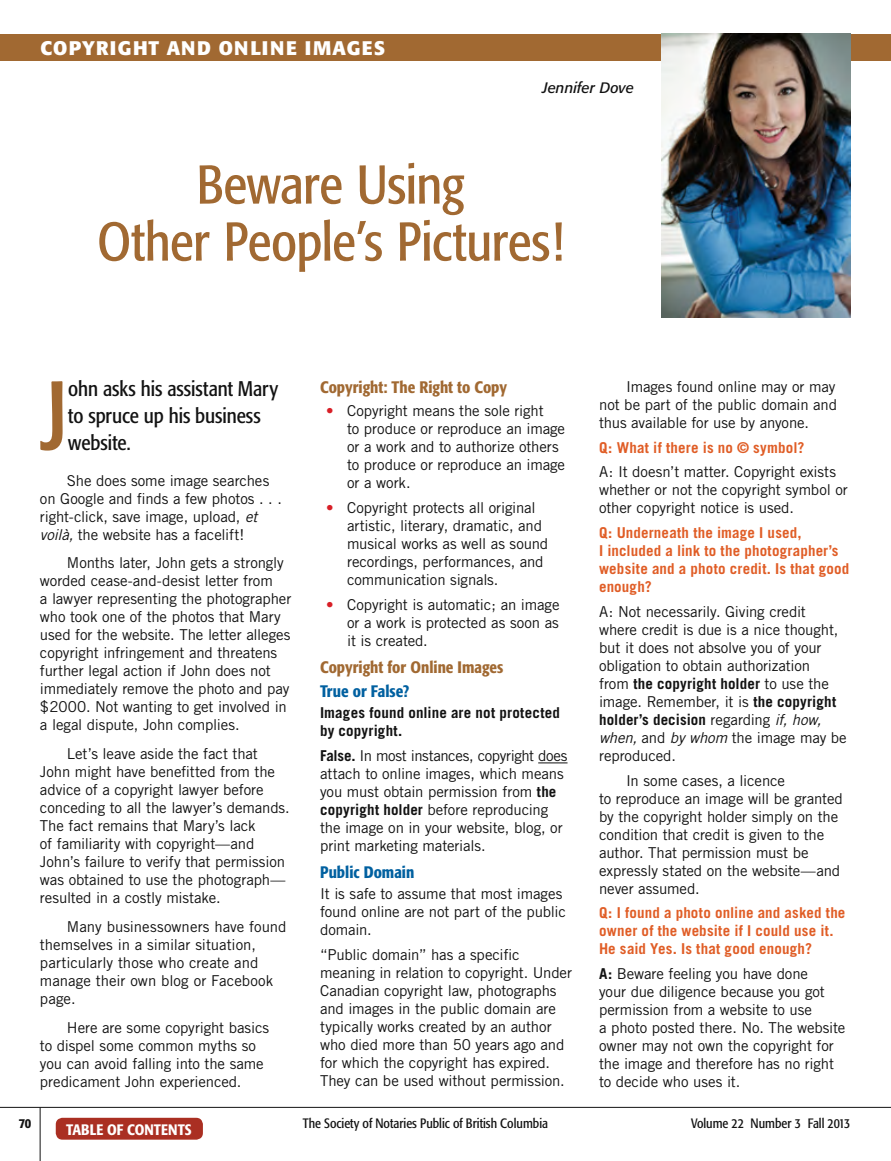
<style>
.page{position:relative;width:891px;height:1161px;background:#fff}
.page>*{position:absolute;margin:0;border:0;box-sizing:border-box;transform-origin:0 0}
.t1{font:condensed 97.05px "Formata";color:#a16932}
.t2{font:condensed 54px/57px "Formata";letter-spacing:-.01em;color:#a16932;text-align:center}
.t3{font:condensed 21px/27px "Formata";letter-spacing:-.005em;color:#121212}
.t4{font:700 19.5px "Formata";letter-spacing:.07em;color:#fff}
.t5{font:500 condensed 16.5px "Formata";color:#a16932}
.t6{font:500 condensed 16.5px "Formata";color:#0060a0}
.t7{font:15px/18px "Trade Gothic";letter-spacing:-.01em;color:#121212}
.t8{font:700 15px/18px "Trade Gothic";letter-spacing:.01em;color:#e05d26}
.t9{font:700 15px/18px "Trade Gothic";letter-spacing:.01em;color:#121212}
.t10{font:500 condensed 15px "Formata";color:#fff}
.t11{font:italic 15px "Formata";color:#121212}
.t12{font:condensed 13.5px "Formata";color:#121212}
.t13{font:500 condensed 13.5px "Formata";color:#121212}
.s1{font-style:italic}
.s2{color:#d81f27}
.s3{font-weight:700}
</style>
<div class="page">
<div style="left:56px;top:1118px;width:147px;height:22px;background:#aa2f22;border-radius:7px"></div>
<div style="left:0;top:34px;width:891px;height:27px;background:#a16932"></div>
<hr style="left:538px;top:763px;width:30px;height:1px;background:#121212">
<img style="left:662px;top:34px;width:188px;height:283px">
<hr style="left:0;top:1107px;width:891px;height:1px;background:#121212">
<hr style="left:40px;top:1107px;width:1px;height:54px;background:#121212">
<h3 class="t4" style="left:40px;top:36px;width:346px">COPYRIGHT AND ONLINE IMAGES</h3>
<p class="t11" style="left:543px;top:79px;width:93px">Jennifer Dove</p>
<h2 class="t2" style="left:97px;top:157px;width:469px">Beware Using<br>Other People’s Pictures!</h2>
<h1 class="t1" style="left:40px;top:359px;width:30px">J</h1>
<h3 class="t3" style="left:68px;top:375px;width:211px">ohn asks his assistant Mary to spruce up his business website.</h3>
<p class="t7" style="left:40px;top:471px;width:244px;text-indent:27px">She does some image searches on Google and finds a few photos . . . right-click, save image, upload, <span class="s1">et voilà,</span> the website has a facelift!</p>
<p class="t7" style="left:40px;top:554px;width:253px;text-indent:27px">Months later, John gets a strongly worded cease-and-desist letter from<br>a lawyer representing the photographer who took one of the photos that Mary used for the website. The letter alleges copyright infringement and threatens further legal action if John does not immediately remove the photo and pay $2000. Not wanting to get involved in a legal dispute, John complies.</p>
<p class="t7" style="left:40px;top:745px;width:251px;text-indent:27px">Let’s leave aside the fact that John might have benefitted from the advice of a copyright lawyer before conceding to all the lawyer’s demands.<br>The fact remains that Mary’s lack<br>of familiarity with copyright—and John’s failure to verify that permission was obtained to use the photograph— resulted in a costly mistake.</p>
<p class="t7" style="left:40px;top:917px;width:248px;text-indent:27px">Many businessowners have found themselves in a similar situation, particularly those who create and manage their own blog or Facebook page.</p>
<p class="t7" style="left:40px;top:1018px;width:231px;text-indent:27px">Here are some copyright basics to dispel some common myths so you can avoid falling into the same predicament John experienced.</p>
<p class="t5" style="left:320px;top:377px;width:188px">Copyright: The Right to Copy</p>
<p class="t7" style="left:347px;top:402px;width:220px;text-indent:-21px"><span class="s2">•</span> Copyright means the sole right<br>to produce or reproduce an image or a work and to authorize others to produce or reproduce an image or a work.</p>
<p class="t7" style="left:347px;top:499px;width:203px;text-indent:-21px"><span class="s2">•</span> Copyright protects all original artistic, literary, dramatic, and musical works as well as sound recordings, performances, and communication signals.</p>
<p class="t7" style="left:347px;top:596px;width:214px;text-align:justify;text-indent:-21px"><span class="s2">•</span> Copyright is automatic; an image or a work is protected as soon as it is created.</p>
<p class="t5" style="left:320px;top:657px;width:185px">Copyright for Online Images</p>
<p class="t6" style="left:320px;top:681px;width:91px">True or False?</p>
<p class="t9" style="left:320px;top:704px;width:241px">Images found online are not protected by copyright.</p>
<p class="t7" style="left:320px;top:747px;width:249px"><span class="s3">False.</span> In most instances, copyright does attach to online images, which means you must obtain permission from <span class="s3">the copyright holder</span> before reproducing the image on in your website, blog, or print marketing materials.</p>
<p class="t6" style="left:320px;top:862px;width:96px">Public Domain</p>
<p class="t7" style="left:320px;top:885px;width:247px">It is safe to assume that most images found online are not part of the public domain.</p>
<p class="t7" style="left:320px;top:946px;width:254px">“Public domain” has a specific meaning in relation to copyright. Under Canadian copyright law, photographs and images in the public domain are typically works created by an author who died more than 50 years ago and for which the copyright has expired.<br>They can be used without permission.</p>
<p class="t7" style="left:599px;top:377px;width:240px;text-align:justify;text-indent:27px">Images found online may or may not be part of the public domain and thus available for use by anyone.</p>
<p class="t8" style="left:599px;top:438px;width:207px">Q: What if there is no © symbol?</p>
<p class="t7" style="left:599px;top:463px;width:250px">A: It doesn’t matter. Copyright exists whether or not the copyright symbol or other copyright notice is used.</p>
<p class="t8" style="left:599px;top:524px;width:252px">Q: Underneath the image I used,<br>I included a link to the photographer’s website and a photo credit. Is that good enough?</p>
<p class="t7" style="left:599px;top:602px;width:249px">A: Not necessarily. Giving credit where credit is due is a nice thought, but it does not absolve you of your obligation to obtain authorization<br>from <span class="s3">the copyright holder</span> to use the image. Remember, it is <span class="s3">the copyright holder’s decision</span> regarding <span class="s1">if, how, when,</span> and <span class="s1">by whom</span> the image may be reproduced.</p>
<p class="t7" style="left:599px;top:771px;width:245px;text-indent:27px">In some cases, a licence<br>to reproduce an image will be granted by the copyright holder simply on the condition that credit is given to the author. That permission must be expressly stated on the website—and never assumed.</p>
<p class="t8" style="left:599px;top:904px;width:248px">Q: I found a photo online and asked the owner of the website if I could use it.<br>He said Yes. Is that good enough?</p>
<p class="t7" style="left:599px;top:965px;width:248px"><span class="s3">A:</span> Beware feeling you have done<br>your due diligence because you got permission from a website to use<br>a photo posted there. No. The website owner may not own the copyright for the image and therefore has no right to decide who uses it.</p>
<p class="t13" style="left:19px;top:1115px;width:14px">70</p>
<p class="t12" style="left:303px;top:1116px;width:247px">The Society of Notaries Public of British Columbia</p>
<p class="t12" style="left:691px;top:1116px;width:161px">Volume 22 Number 3 Fall 2013</p>
<p class="t10" style="left:66px;top:1120px;width:127px">TABLE OF CONTENTS</p>
</div>
